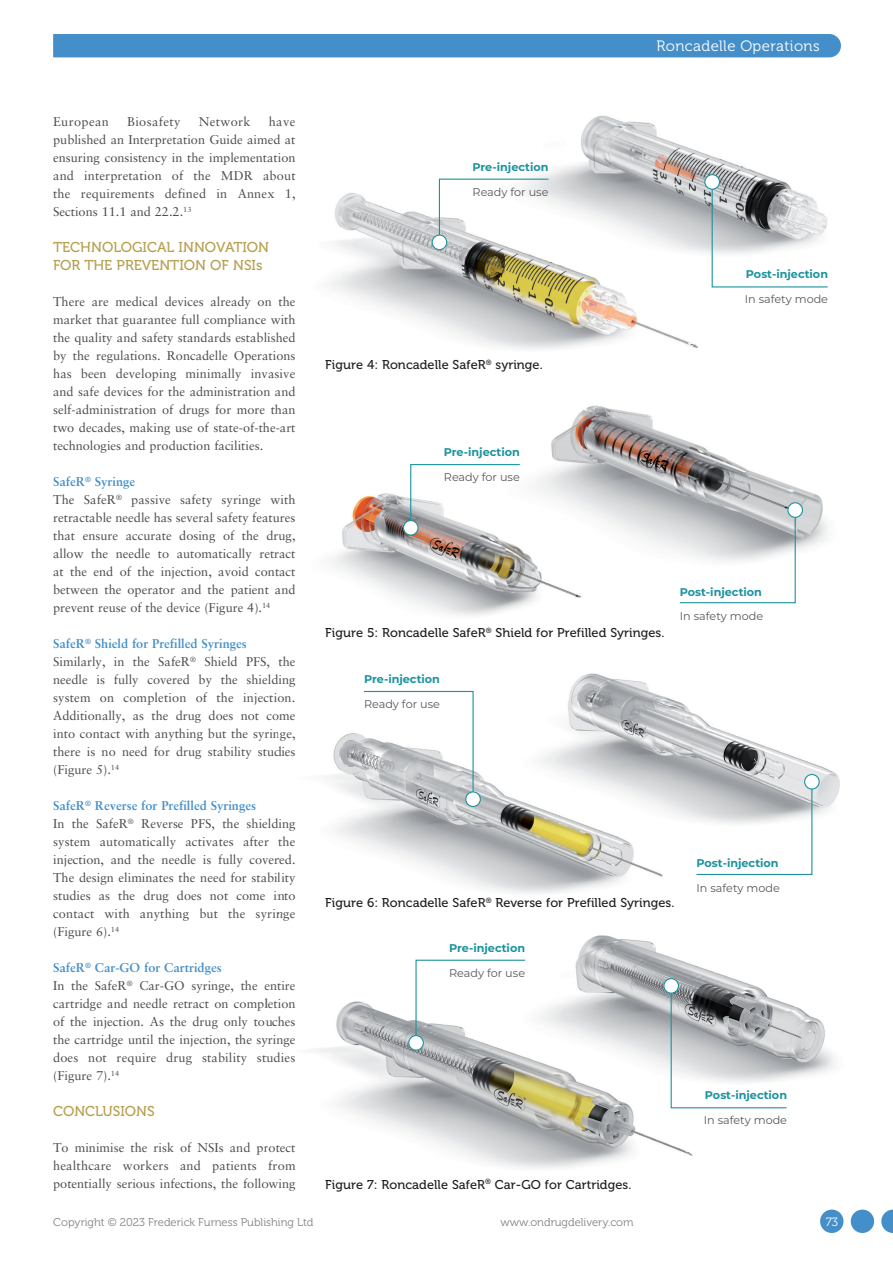
<style>
.page{position:relative;width:893px;height:1263px;background:#fff}
.page>*{position:absolute;margin:0;border:0;box-sizing:border-box;transform-origin:0 0}
.t1{font:15px "Museo 300";letter-spacing:.025em;color:#fff}
.MF_Xhead{font:14.25px/18px "Museo 500";color:#b6a04f}
.MF_body_no_indent{font:12.75px/18px "Sabon LT Std";color:#4b4c4d;text-align:justify}
.MF_body{font:12.75px/18px "Sabon LT Std";letter-spacing:.015em;color:#4b4c4d;text-align:justify}
.MF_Captions{font:12.75px "Museo 500";letter-spacing:.005em;color:#231f20}
.MF_subhead{font:700 12.75px "Sabon LT Std";color:#448fc9}
.t2{font:12px "Museo 300";color:#fff}
.t3{font:700 11.25px "Montserrat";color:#1c939e}
.t4{font:11.25px "Montserrat";color:#57585a}
.t5{font:11.25px "Museo 300";color:#808285}
</style>
<div class="page">
<img style="left:330px;top:193px;width:368px;height:156px">
<img style="left:330px;top:493px;width:251px;height:123px">
<img style="left:508px;top:405px;width:320px;height:177px">
<img style="left:496px;top:115px;width:282px;height:166px">
<div style="left:53px;top:34px;width:788px;height:23px;background:#448fc9"></div>
<svg style="left:679px;top:509px;width:117px;height:95px"></svg>
<div style="left:788px;top:503px;width:14px;height:14px;background:#fff;border-radius:50%"></div>
<div style="left:787px;top:502px;width:16px;height:16px;border:1px solid #1c939e;border-radius:50%"></div>
<svg style="left:711px;top:180px;width:117px;height:108px"></svg>
<div style="left:705px;top:175px;width:14px;height:14px;background:#fff;border-radius:50%"></div>
<div style="left:704px;top:174px;width:16px;height:16px;border:1px solid #1c939e;border-radius:50%"></div>
<svg style="left:438px;top:178px;width:112px;height:65px"></svg>
<div style="left:432px;top:235px;width:15px;height:15px;background:#fff;border-radius:50%"></div>
<div style="left:432px;top:234px;width:15px;height:16px;border:1px solid #1c939e;border-radius:50%"></div>
<svg style="left:410px;top:463px;width:111px;height:66px"></svg>
<div style="left:403px;top:520px;width:15px;height:15px;background:#fff;border-radius:50%"></div>
<div style="left:403px;top:520px;width:16px;height:16px;border:1px solid #1c939e;border-radius:50%"></div>
<img style="left:325px;top:733px;width:338px;height:161px">
<img style="left:315px;top:1001px;width:378px;height:168px">
<img style="left:496px;top:935px;width:339px;height:167px">
<img style="left:483px;top:673px;width:357px;height:170px">
<svg style="left:695px;top:781px;width:118px;height:94px"></svg>
<div style="left:805px;top:774px;width:14px;height:15px;background:#fff;border-radius:50%"></div>
<div style="left:804px;top:774px;width:16px;height:16px;border:1px solid #1c939e;border-radius:50%"></div>
<svg style="left:363px;top:690px;width:111px;height:108px"></svg>
<div style="left:466px;top:792px;width:14px;height:14px;background:#fff;border-radius:50%"></div>
<div style="left:465px;top:791px;width:16px;height:16px;border:1px solid #1c939e;border-radius:50%"></div>
<svg style="left:670px;top:984px;width:118px;height:125px"></svg>
<div style="left:664px;top:979px;width:14px;height:14px;background:#fff;border-radius:50%"></div>
<div style="left:663px;top:978px;width:16px;height:16px;border:1px solid #1c939e;border-radius:50%"></div>
<svg style="left:415px;top:959px;width:111px;height:85px"></svg>
<div style="left:409px;top:1035px;width:14px;height:15px;background:#fff;border-radius:50%"></div>
<div style="left:408px;top:1035px;width:16px;height:16px;border:1px solid #1c939e;border-radius:50%"></div>
<svg style="left:881px;top:1209px;width:12px;height:24px"></svg>
<div style="left:851px;top:1209px;width:23px;height:24px;background:#448fc9;border-radius:50%"></div>
<div style="left:820px;top:1209px;width:23px;height:24px;background:#448fc9;border-radius:50%"></div>
<p class="MF_body" style="left:53px;top:112px;width:244px;text-indent:216px">have published an Interpretation Guide aimed at ensuring consistency in the implementation and interpretation of the MDR about the requirements defined in Annex 1, Sections 11.1 and 22.2.<sup>13</sup></p>
<p class="MF_Xhead" style="left:53px;top:238px;width:217px">TECHNOLOGICAL INNOVATION<br>FOR THE PREVENTION OF NSIs</p>
<p class="MF_body_no_indent" style="left:53px;top:292px;width:244px">There are medical devices already on the market that guarantee full compliance with the quality and safety standards established by the regulations. Roncadelle Operations has been developing minimally invasive and safe devices for the administration and self-administration of drugs for more than two decades, making use of state-of-the-art technologies and production facilities.</p>
<p class="MF_subhead" style="left:53px;top:474px;width:84px">SafeR<sup>®</sup> Syringe</p>
<p class="MF_body_no_indent" style="left:53px;top:490px;width:244px">The SafeR<sup>®</sup> passive safety syringe with retractable needle has several safety features that ensure accurate dosing of the drug, allow the needle to automatically retract at the end of the injection, avoid contact between the operator and the patient and prevent reuse of the device (Figure 4).<sup>14</sup></p>
<p class="MF_subhead" style="left:53px;top:636px;width:195px">SafeR<sup>®</sup> Shield for Prefilled Syringes</p>
<p class="MF_body_no_indent" style="left:53px;top:652px;width:244px">Similarly, in the SafeR<sup>®</sup> Shield PFS, the needle is fully covered by the shielding system on completion of the injection.<br>Additionally, as the drug does not come into contact with anything but the syringe, there is no need for drug stability studies (Figure 5).<sup>14</sup></p>
<p class="MF_subhead" style="left:53px;top:798px;width:204px">SafeR<sup>®</sup> Reverse for Prefilled Syringes</p>
<p class="MF_body_no_indent" style="left:53px;top:814px;width:244px">In the SafeR<sup>®</sup> Reverse PFS, the shielding system automatically activates after the injection, and the needle is fully covered.<br>The design eliminates the need for stability studies as the drug does not come into contact with anything but the syringe (Figure 6).<sup>14</sup></p>
<p class="MF_subhead" style="left:53px;top:960px;width:170px">SafeR<sup>®</sup> Car-GO for Cartridges</p>
<p class="MF_body_no_indent" style="left:53px;top:976px;width:244px">In the SafeR<sup>®</sup> Car-GO syringe, the entire cartridge and needle retract on completion of the injection. As the drug only touches the cartridge until the injection, the syringe does not require drug stability studies (Figure 7).<sup>14</sup></p>
<p class="MF_Xhead" style="left:53px;top:1102px;width:103px">CONCLUSIONS</p>
<p class="MF_body_no_indent" style="left:53px;top:1138px;width:244px">To minimise the risk of NSIs and protect healthcare workers and patients from potentially serious infections, the following</p>
<p class="MF_body" style="left:53px;top:112px;width:57px">European</p>
<p class="MF_body" style="left:127px;top:112px;width:55px">Biosafety</p>
<p class="MF_body" style="left:199px;top:112px;width:53px">Network</p>
<p class="t3" style="left:472px;top:159px;width:78px">Pre-injection</p>
<p class="t4" style="left:473px;top:184px;width:77px">Ready for use</p>
<p class="MF_Captions" style="left:325px;top:357px;width:219px">Figure 4: Roncadelle SafeR<sup>®</sup> syringe.</p>
<p class="t3" style="left:444px;top:444px;width:78px">Pre-injection</p>
<p class="t4" style="left:444px;top:469px;width:77px">Ready for use</p>
<p class="t1" style="left:656px;top:37px;width:165px">Roncadelle Operations</p>
<p class="t3" style="left:746px;top:266px;width:84px">Post-injection</p>
<p class="t4" style="left:745px;top:291px;width:85px">In safety mode</p>
<p class="t3" style="left:680px;top:583px;width:84px">Post-injection</p>
<p class="t4" style="left:680px;top:608px;width:85px">In safety mode</p>
<p class="MF_Captions" style="left:325px;top:625px;width:341px">Figure 5: Roncadelle SafeR<sup>®</sup> Shield for Prefilled Syringes.</p>
<p class="t3" style="left:364px;top:671px;width:78px">Pre-injection</p>
<p class="t4" style="left:364px;top:696px;width:77px">Ready for use</p>
<p class="MF_Captions" style="left:325px;top:895px;width:351px">Figure 6: Roncadelle SafeR<sup>®</sup> Reverse for Prefilled Syringes.</p>
<p class="t3" style="left:449px;top:940px;width:78px">Pre-injection</p>
<p class="t4" style="left:449px;top:965px;width:77px">Ready for use</p>
<p class="t3" style="left:696px;top:855px;width:84px">Post-injection</p>
<p class="t4" style="left:696px;top:880px;width:85px">In safety mode</p>
<p class="MF_Captions" style="left:325px;top:1177px;width:308px">Figure 7: Roncadelle SafeR<sup>®</sup> Car-GO for Cartridges.</p>
<p class="t3" style="left:705px;top:1087px;width:84px">Post-injection</p>
<p class="t4" style="left:704px;top:1112px;width:85px">In safety mode</p>
<p class="t5" style="left:53px;top:1216px;width:262px">Copyright © 2023 Frederick Furness Publishing Ltd</p>
<p class="t5" style="left:500px;top:1216px;width:135px">www.ondrugdelivery.com</p>
<p class="t2" style="left:826px;top:1215px;width:14px">73</p>
</div>
